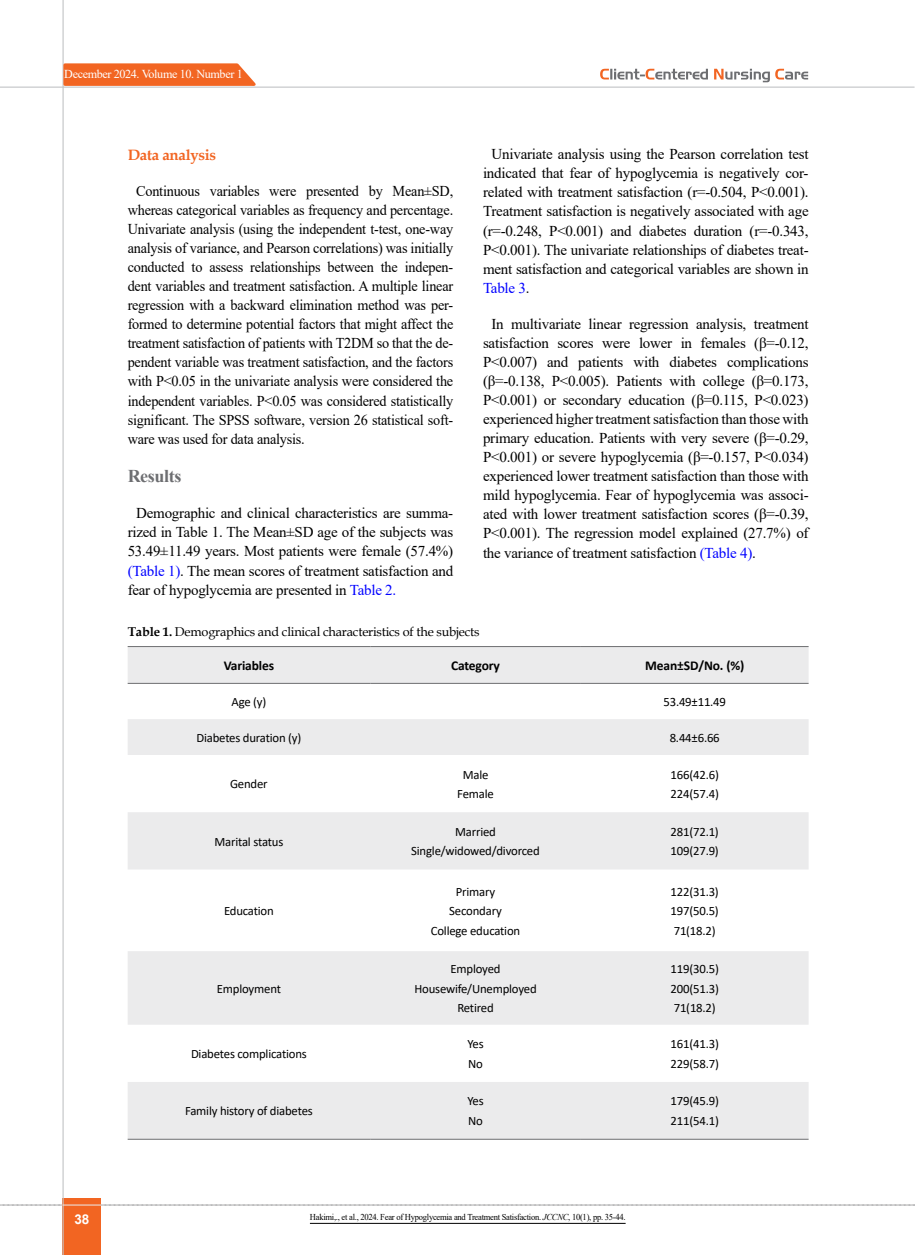
<style>
.page{position:relative;width:915px;height:1255px;background:#fff}
.page>*{position:absolute;margin:0;border:0;box-sizing:border-box;transform-origin:0 0}
.t1{font:700 18px "Times New Roman";letter-spacing:-.02em;color:#6d6e71}
.t2{font:15px/19px "Times New Roman";letter-spacing:-.015em;color:#000;text-align:justify}
.t3{font:15px/19px "Times New Roman";letter-spacing:-.015em;color:#000;text-align:justify;scale:.95 1}
.t4{font:700 15px "Book Antiqua";letter-spacing:-.02em;color:#f26522}
.t5{font:700 13.5px "Calibri";letter-spacing:-.01em;color:#000}
.t6{font:700 13.5px "Arial";color:#fff}
.t7{font:12.75px/19.5px "Calibri";letter-spacing:-.015em;color:#000}
.t8{font:12.75px "Book Antiqua";letter-spacing:-.015em;color:#000}
.t9{font:12.15px "Times New Roman";letter-spacing:-.03em;color:#fff}
.t10{font:9px "Times New Roman";letter-spacing:-.03em;color:#000;scale:.95 1}
.s1{color:#00f}
.s2{font-weight:700}
.s3{font-style:italic}
</style>
<div class="page">
<svg style="left:0;top:1204px;width:915px;height:1px"></svg>
<div style="left:63px;top:1198px;width:38px;height:56px;background:#f26522"></div>
<hr style="left:62px;top:0;width:2px;height:1254px;background:#c2c4c6">
<hr style="left:63px;top:1204px;width:38px;height:1px;background:#ebebec">
<svg style="left:62px;top:62px;width:199px;height:25px;background:#f27d45"></svg>
<svg style="left:775px;top:69px;width:32px;height:10px"></svg>
<svg style="left:714px;top:69px;width:55px;height:13px"></svg>
<svg style="left:600px;top:69px;width:107px;height:10px"></svg>
<hr style="left:0;top:87px;width:914px;height:1px;background:#c2c4c6">
<svg style="left:128px;top:647px;width:680px;height:491px;fill:#ebebec"></svg>
<hr style="left:128px;top:646px;width:242px;height:1px;background:#6d6e71">
<hr style="left:370px;top:646px;width:210px;height:1px;background:#6d6e71">
<hr style="left:580px;top:646px;width:228px;height:1px;background:#6d6e71">
<hr style="left:128px;top:683px;width:242px;height:1px;background:#6d6e71">
<hr style="left:370px;top:683px;width:210px;height:1px;background:#6d6e71">
<hr style="left:580px;top:683px;width:228px;height:1px;background:#6d6e71">
<hr style="left:128px;top:1138px;width:242px;height:1px;background:#6d6e71">
<hr style="left:370px;top:1138px;width:210px;height:1px;background:#6d6e71">
<hr style="left:580px;top:1138px;width:228px;height:1px;background:#6d6e71">
<hr style="left:310px;top:1222px;width:315px;height:1px;background:#000">
<p class="t9" style="left:64px;top:65px;width:180px">December 2024. Volume 10. Number 1</p>
<p class="t4" style="left:128px;top:144px;width:90px">Data analysis</p>
<p class="t3" style="left:128px;top:181px;width:344px;text-indent:9px">Continuous variables were presented by Mean±SD, whereas categorical variables as frequency and percentage.<br>Univariate analysis (using the independent t-test, one-way analysis of variance, and Pearson correlations) was initially conducted to assess relationships between the indepen&shy;dent variables and treatment satisfaction. A multiple linear regression with a backward elimination method was per&shy;formed to determine potential factors that might affect the treatment satisfaction of patients with T2DM so that the de&shy;pendent variable was treatment satisfaction, and the factors with P&lt;0.05 in the univariate analysis were considered the independent variables. P&lt;0.05 was considered statistically significant. The SPSS software, version 26 statistical soft&shy;ware was used for data analysis.</p>
<p class="t1" style="left:128px;top:463px;width:55px">Results</p>
<p class="t2" style="left:128px;top:503px;width:327px;text-indent:9px">Demographic and clinical characteristics are summa&shy;rized in Table 1. The Mean±SD age of the subjects was 53.49±11.49 years. Most patients were female (57.4%) <span class="s1">(Table 1)</span>. The mean scores of treatment satisfaction and fear of hypoglycemia are presented in <span class="s1">Table 2.</span></p>
<p class="t2" style="left:483px;top:144px;width:327px;text-indent:9px">Univariate analysis using the Pearson correlation test indicated that fear of hypoglycemia is negatively cor&shy;related with treatment satisfaction (r=-0.504, P&lt;0.001).<br>Treatment satisfaction is negatively associated with age (r=-0.248, P&lt;0.001) and diabetes duration (r=-0.343, P&lt;0.001). The univariate relationships of diabetes treat&shy;ment satisfaction and categorical variables are shown in <span class="s1">Table 3</span>.</p>
<p class="t2" style="left:483px;top:314px;width:327px;text-indent:9px">In multivariate linear regression analysis, treatment satisfaction scores were lower in females (β=-0.12, P&lt;0.007) and patients with diabetes complications (β=-0.138, P&lt;0.005). Patients with college (β=0.173, P&lt;0.001) or secondary education (β=0.115, P&lt;0.023) experienced higher treatment satisfaction than those with primary education. Patients with very severe (β=-0.29, P&lt;0.001) or severe hypoglycemia (β=-0.157, P&lt;0.034) experienced lower treatment satisfaction than those with mild hypoglycemia. Fear of hypoglycemia was associ&shy;ated with lower treatment satisfaction scores (β=-0.39, P&lt;0.001). The regression model explained (27.7%) of the variance of treatment satisfaction <span class="s1">(Table 4)</span>.</p>
<p class="t8" style="left:128px;top:622px;width:353px"><span class="s2">Table 1.</span> Demographics and clinical characteristics of the subjects</p>
<p class="t5" style="left:224px;top:656px;width:52px">Variables</p>
<p class="t5" style="left:451px;top:656px;width:50px">Category</p>
<p class="t5" style="left:645px;top:656px;width:101px">Mean±SD/No. (%)</p>
<p class="t7" style="left:231px;top:692px;width:36px">Age (y)</p>
<p class="t7" style="left:663px;top:692px;width:64px">53.49±11.49</p>
<p class="t7" style="left:196px;top:727px;width:106px">Diabetes duration (y)</p>
<p class="t7" style="left:669px;top:727px;width:52px">8.44±6.66</p>
<p class="t7" style="left:230px;top:774px;width:39px">Gender</p>
<p class="t7" style="left:457px;top:764px;width:38px;text-align:center">Male<br>Female</p>
<p class="t7" style="left:670px;top:764px;width:50px">166(42.6)<br>224(57.4)</p>
<p class="t7" style="left:214px;top:831px;width:70px">Marital status</p>
<p class="t7" style="left:411px;top:821px;width:130px;text-align:center">Married<br>Single/widowed/divorced</p>
<p class="t7" style="left:670px;top:821px;width:50px">281(72.1)<br>109(27.9)</p>
<p class="t7" style="left:224px;top:900px;width:51px">Education</p>
<p class="t7" style="left:217px;top:978px;width:66px">Employment</p>
<p class="t7" style="left:430px;top:881px;width:91px;text-align:center">Primary<br>Secondary<br>College education</p>
<p class="t7" style="left:670px;top:881px;width:50px;text-align:justify">122(31.3)<br>197(50.5)<br>71(18.2)</p>
<p class="t7" style="left:414px;top:958px;width:124px;text-align:center">Employed<br>Housewife/Unemployed<br>Retired</p>
<p class="t7" style="left:670px;top:958px;width:50px;text-align:justify">119(30.5)<br>200(51.3)<br>71(18.2)</p>
<p class="t6" style="left:74px;top:1209px;width:17px">38</p>
<p class="t7" style="left:191px;top:1043px;width:117px">Diabetes complications</p>
<p class="t7" style="left:467px;top:1033px;width:18px">Yes<br>No</p>
<p class="t7" style="left:670px;top:1033px;width:50px">161(41.3)<br>229(58.7)</p>
<p class="t7" style="left:185px;top:1100px;width:129px">Family history of diabetes</p>
<p class="t7" style="left:467px;top:1091px;width:18px">Yes<br>No</p>
<p class="t7" style="left:670px;top:1091px;width:50px">179(45.9)<br>211(54.1)</p>
<p class="t10" style="left:310px;top:1210px;width:334px">Hakimi,., et al., 2024. Fear of Hypoglycemia and Treatment Satisfaction. <span class="s3">JCCNC</span>, 10(1), pp. 35-44.</p>
</div>
